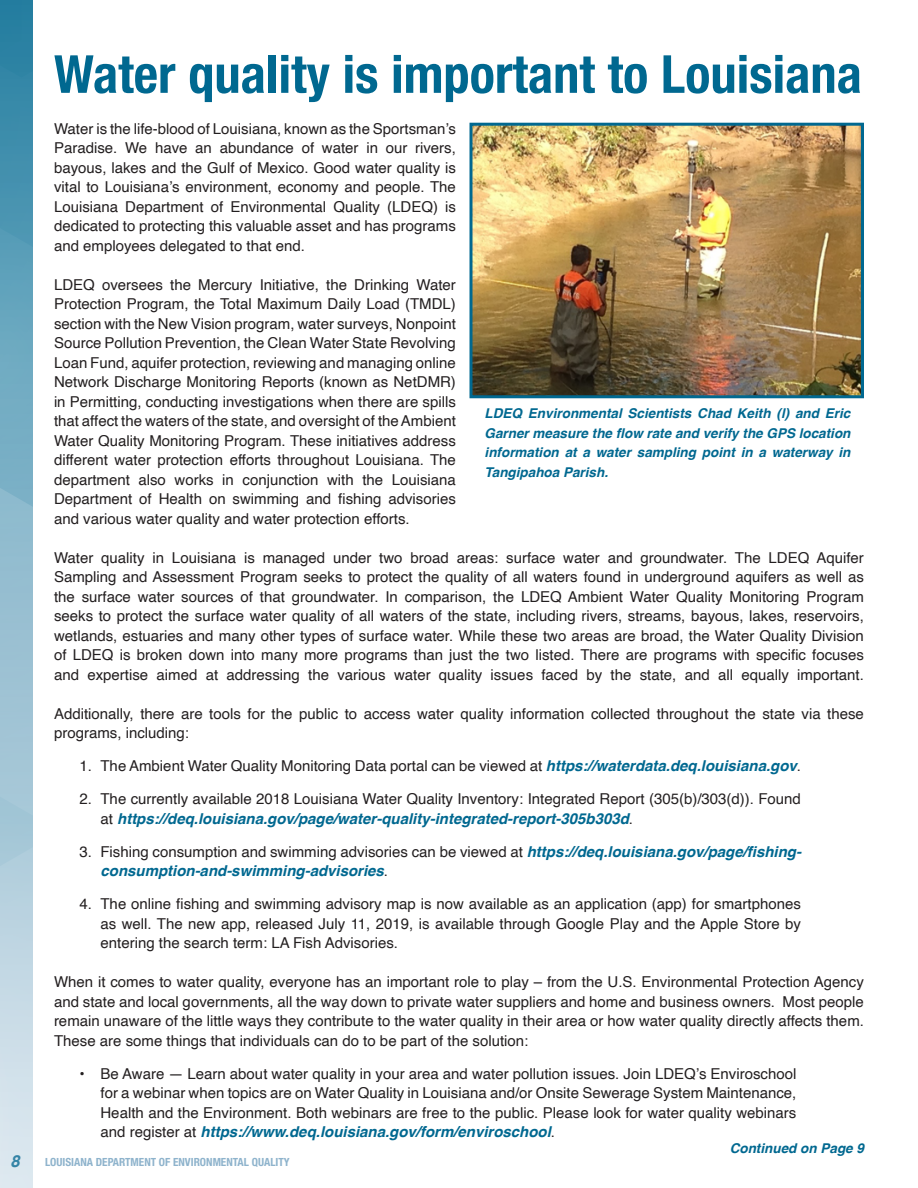
<style>
.page{position:relative;width:918px;height:1188px;background:#fff}
.page>*{position:absolute;margin:0;border:0;box-sizing:border-box;transform-origin:0 0}
.t1{font:700 condensed 52.5px "Helvetica Neue LT Std";color:#006890}
.t2{font:italic 700 16.5px "Helvetica";color:#006890}
.t3{font:15px/19.5px "Helvetica";color:#231f20;text-align:justify}
.t4{font:italic 700 15px/19.5px "Helvetica";color:#006890}
.t5{font:italic 700 13.5px/19.5px "Helvetica";color:#006890;text-align:justify}
.t6{font:700 condensed 11.25px "Helvetica Neue LT Std";color:#8eb3cc}
.s1{font-weight:700;font-style:italic;color:#006890}
.s2{font-weight:400;font-style:normal;color:#231f20}
</style>
<div class="page">
<svg style="left:0;top:0;width:32px;height:1188px;background:#8ab8cc"></svg>
<img style="left:474px;top:127px;width:386px;height:267px">
<div style="left:470px;top:123px;width:394px;height:275px;border:3px solid #006890"></div>
<p class="t1" style="left:54px;top:42px;width:809px">Water quality is important to Louisiana</p>
<p class="t3" style="left:54px;top:119px;width:403px">Water is the life-blood of Louisiana, known as the Sportsman’s Paradise. We have an abundance of water in our rivers, bayous, lakes and the Gulf of Mexico. Good water quality is vital to Louisiana’s environment, economy and people. The Louisiana Department of Environmental Quality (LDEQ) is dedicated to protecting this valuable asset and has programs and employees delegated to that end.</p>
<p class="t3" style="left:54px;top:275px;width:403px">LDEQ oversees the Mercury Initiative, the Drinking Water Protection Program, the Total Maximum Daily Load (TMDL) section with the New Vision program, water surveys, Nonpoint Source Pollution Prevention, the Clean Water State Revolving Loan Fund, aquifer protection, reviewing and managing online Network Discharge Monitoring Reports (known as NetDMR) in Permitting, conducting investigations when there are spills that affect the waters of the state, and oversight of the Ambient Water Quality Monitoring Program. These initiatives address different water protection efforts throughout Louisiana. The department also works in conjunction with the Louisiana Department of Health on swimming and fishing advisories and various water quality and water protection efforts.</p>
<p class="t3" style="left:54px;top:548px;width:811px">Water quality in Louisiana is managed under two broad areas: surface water and groundwater. The LDEQ Aquifer Sampling and Assessment Program seeks to protect the quality of all waters found in underground aquifers as well as the surface water sources of that groundwater. In comparison, the LDEQ Ambient Water Quality Monitoring Program seeks to protect the surface water quality of all waters of the state, including rivers, streams, bayous, lakes, reservoirs, wetlands, estuaries and many other types of surface water. While these two areas are broad, the Water Quality Division of LDEQ is broken down into many more programs than just the two listed. There are programs with specific focuses and expertise aimed at addressing the various water quality issues faced by the state, and all equally important.</p>
<p class="t3" style="left:54px;top:704px;width:811px">Additionally, there are tools for the public to access water quality information collected throughout the state via these programs, including:</p>
<p class="t3" style="left:80px;top:757px;width:723px">1. The Ambient Water Quality Monitoring Data portal can be viewed at <span class="s1">https://waterdata.deq.louisiana.gov</span>.</p>
<p class="t3" style="left:100px;top:790px;width:702px;text-indent:-21px">2. The currently available 2018 Louisiana Water Quality Inventory: Integrated Report (305(b)/303(d)). Found at <span class="s1">https://deq.louisiana.gov/page/water-quality-integrated-report-305b303d</span>.</p>
<p class="t4" style="left:100px;top:842px;width:703px;text-indent:-21px"><span class="s2">3. Fishing consumption and swimming advisories can be viewed at</span> https://deq.louisiana.gov/page/fishing&shy;consumption-and-swimming-advisories<span class="s2">.</span></p>
<p class="t3" style="left:100px;top:895px;width:702px;text-indent:-21px">4. The online fishing and swimming advisory map is now available as an application (app) for smartphones as well. The new app, released July 11, 2019, is available through Google Play and the Apple Store by entering the search term: LA Fish Advisories.</p>
<p class="t3" style="left:54px;top:973px;width:811px">When it comes to water quality, everyone has an important role to play – from the U.S. Environmental Protection Agency and state and local governments, all the way down to private water suppliers and home and business owners. Most people remain unaware of the little ways they contribute to the water quality in their area or how water quality directly affects them.<br>These are some things that individuals can do to be part of the solution:</p>
<p class="t3" style="left:100px;top:1064px;width:697px;text-indent:-21px">• Be Aware — Learn about water quality in your area and water pollution issues. Join LDEQ’s Enviroschool for a webinar when topics are on Water Quality in Louisiana and/or Onsite Sewerage System Maintenance, Health and the Environment. Both webinars are free to the public. Please look for water quality webinars and register at <span class="s1">https://www.deq.louisiana.gov/form/enviroschool</span>.</p>
<p class="t5" style="left:485px;top:404px;width:367px">LDEQ Environmental Scientists Chad Keith (l) and Eric Garner measure the flow rate and verify the GPS location information at a water sampling point in a waterway in Tangipahoa Parish.</p>
<p class="t2" style="left:10px;top:1148px;width:11px">8</p>
<p class="t6" style="left:45px;top:1155px;width:246px">LOUISIANA DEPARTMENT OF ENVIRONMENTAL QUALITY</p>
<p class="t5" style="left:730px;top:1139px;width:136px">Continued on Page 9</p>
</div>
